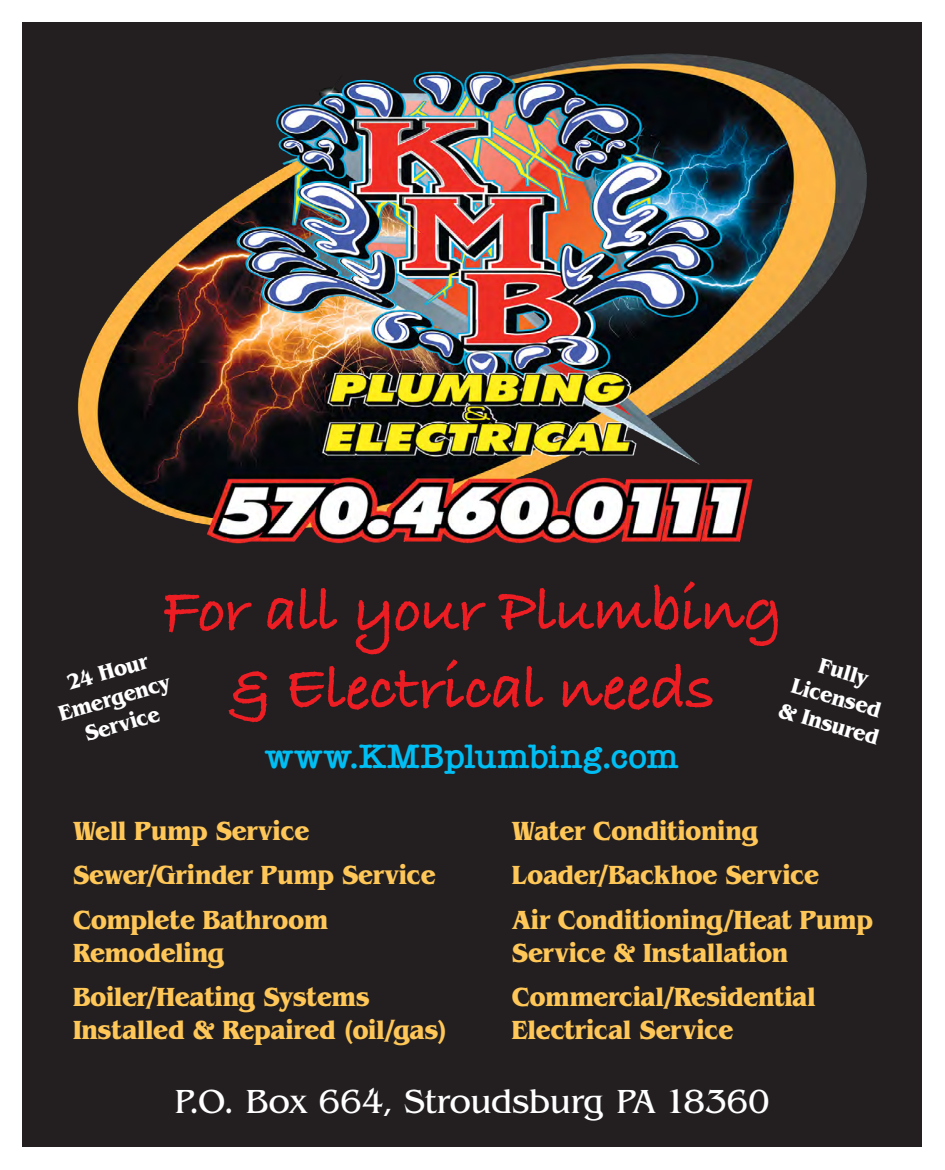
<style>
.page{position:relative;width:945px;height:1170px;background:#fff}
.page>*{position:absolute;margin:0;border:0;box-sizing:border-box;transform-origin:0 0}
.t1{font:700 65px/78px "Bradley Hand ITCTT";letter-spacing:-.015em;color:#ed1d24;text-align:center}
.t2{font:35px "Benguiat";letter-spacing:-.02em;color:#fff}
.t3{font:600 35px "American Typewriter";letter-spacing:.005em;color:#00bef3}
.t4{font:700 27.5px/44.2px "Benguiat";letter-spacing:-.005em;color:#ffc758;scale:.9 1}
.t5{font:700 22.5px/27px "Benguiat";color:#fff;text-align:center;scale:.9 1}
</style>
<div class="page">
<div style="left:22px;top:22px;width:900px;height:1125px;background:#231f20"></div>
<img style="left:77px;top:53px;width:790px;height:491px">
<h1 class="t1" style="left:162px;top:569px;width:622px">For all your Plumbing &amp; Electrical needs</h1>
<p class="t3" style="left:265px;top:730px;width:415px">www.KMBplumbing.com</p>
<p class="t5" style="left:48px;top:674px;width:129px;rotate:-16deg">24 Hour<br>Emergency<br>Service</p>
<p class="t5" style="left:798px;top:644px;width:116px;rotate:16deg">Fully<br>Licensed &amp; Insured</p>
<p class="t4" style="left:73px;top:809px;width:404px">Well Pump Service<br>Sewer/Grinder Pump Service<br>Complete Bathroom</p>
<p class="t4" style="left:73px;top:930px;width:331px">Remodeling<br>Boiler/Heating Systems</p>
<p class="t4" style="left:73px;top:1008px;width:417px">Installed &amp; Repaired (oil/gas)</p>
<p class="t4" style="left:512px;top:809px;width:403px">Water Conditioning<br>Loader/Backhoe Service<br>Air Conditioning/Heat Pump</p>
<p class="t4" style="left:512px;top:930px;width:339px">Service &amp; Installation<br>Commercial/Residential</p>
<p class="t4" style="left:512px;top:1008px;width:247px">Electrical Service</p>
<p class="t2" style="left:175px;top:1082px;width:597px">P.O. Box 664, Stroudsburg PA 18360</p>
</div>
